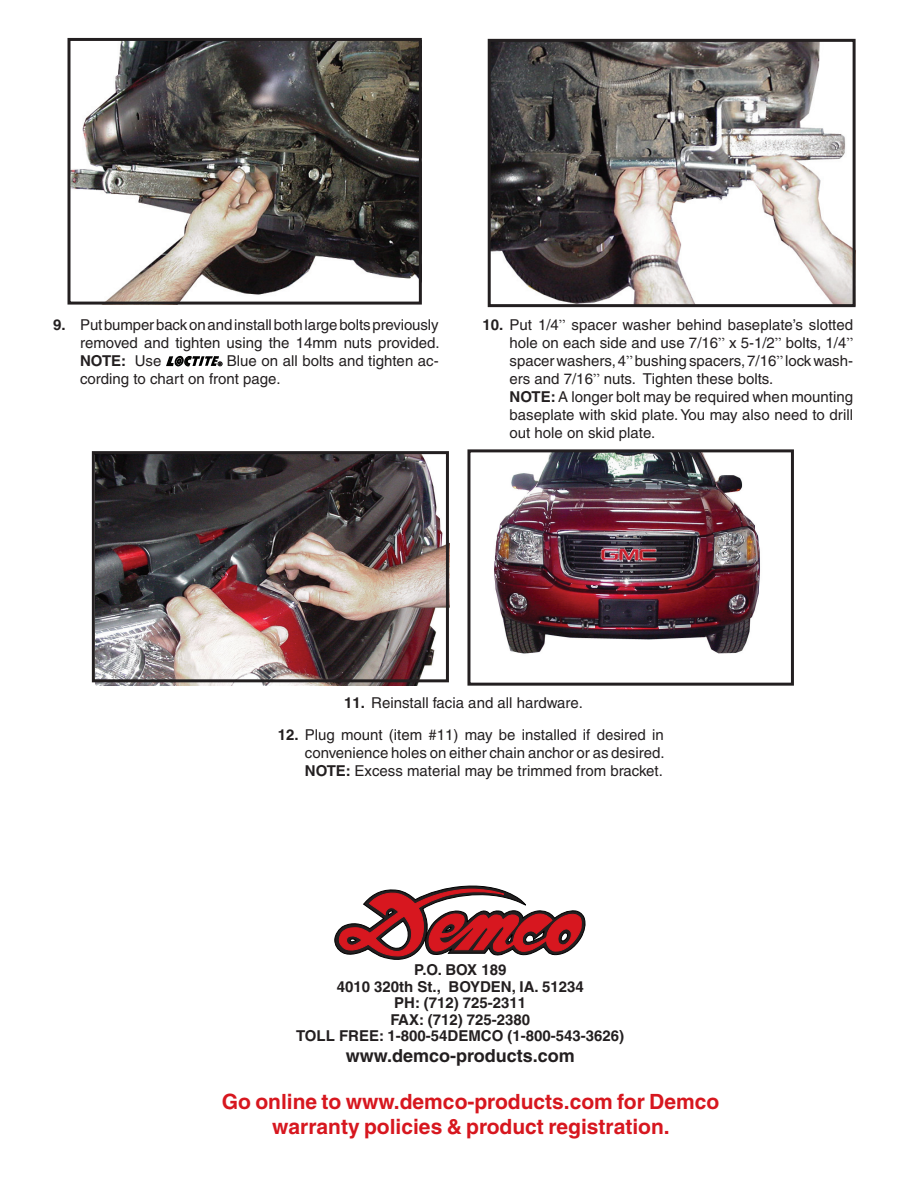
<style>
.page{position:relative;width:918px;height:1188px;background:#fff}
.page>*{position:absolute;margin:0;border:0;box-sizing:border-box;transform-origin:0 0}
.t1{font:700 21px/25.2px "Helvetica";color:#d7171f;text-align:center}
.t2{font:700 18px "Helvetica";color:#231f20}
.t3{font:15px/18px "Helvetica";color:#231f20;text-align:justify}
.t4{font:700 15px/16.5px "Helvetica";color:#231f20;text-align:center}
.s1{font-weight:700}
.s2{font-family:"Times New Roman"}
</style>
<div class="page">
<svg style="left:166px;top:356px;width:56px;height:10px"></svg>
<img style="left:72px;top:42px;width:346px;height:259px">
<div style="left:68px;top:38px;width:354px;height:267px;border:3px solid #231f20"></div>
<img style="left:492px;top:43px;width:360px;height:260px">
<div style="left:488px;top:39px;width:368px;height:268px;border:3px solid #231f20"></div>
<img style="left:96px;top:455px;width:354px;height:231px">
<div style="left:92px;top:451px;width:357px;height:231px;border:3px solid #231f20"></div>
<img style="left:494px;top:453px;width:266px;height:201px">
<div style="left:467px;top:449px;width:327px;height:237px;border:3px solid #231f20"></div>
<svg style="left:334px;top:886px;width:251px;height:74px"></svg>
<p class="t3" style="left:80px;top:316px;width:361px;text-indent:-27px"><span class="s1">9.</span> Put bumper back on and install both large bolts previously removed and tighten using the 14mm nuts provided.<br><span class="s1">NOTE:</span> Use</p>
<p class="t3" style="left:80px;top:352px;width:360px;text-indent:147px">Blue on all bolts and tighten ac&shy;cording to chart on front page.</p>
<p class="t3" style="left:510px;top:316px;width:345px;text-align:left;text-indent:-27px"><span class="s1">10.</span> Put 1/4<span class="s2">”</span> spacer washer behind baseplate’s slotted hole on each side and use 7/16<span class="s2">”</span> x 5-1/2<span class="s2">”</span> bolts, 1/4<span class="s2">” </span>spacer washers, 4<span class="s2">”</span> bushing spacers, 7/16<span class="s2">”</span> lock wash&shy;ers and 7/16<span class="s2">”</span> nuts. Tighten these bolts.<br><span class="s1">NOTE:</span> A longer bolt may be required when mounting baseplate with skid plate. You may also need to drill out hole on skid plate.</p>
<p class="t3" style="left:344px;top:694px;width:240px"><span class="s1">11.</span> Reinstall facia and all hardware.</p>
<p class="t3" style="left:305px;top:726px;width:361px;text-indent:-27px"><span class="s1">12.</span> Plug mount (item #11) may be installed if desired in convenience holes on either chain anchor or as desired.<br><span class="s1">NOTE:</span> Excess material may be trimmed from bracket.</p>
<p class="t4" style="left:337px;top:962px;width:249px">P.O. BOX 189<br>4010 320th St., BOYDEN, IA. 51234<br>PH: (712) 725-2311<br>FAX: (712) 725-2380</p>
<p class="t4" style="left:296px;top:1028px;width:20px">TOLL</p>
<p class="t4" style="left:339px;top:1028px;width:287px">FREE: 1-800-54DEMCO (1-800-543-3626)</p>
<p class="t2" style="left:346px;top:1044px;width:230px">www.demco-products.com</p>
<h1 class="t1" style="left:222px;top:1088px;width:499px">Go online to www.demco-products.com for Demco warranty policies &amp; product registration.</h1>
</div>
